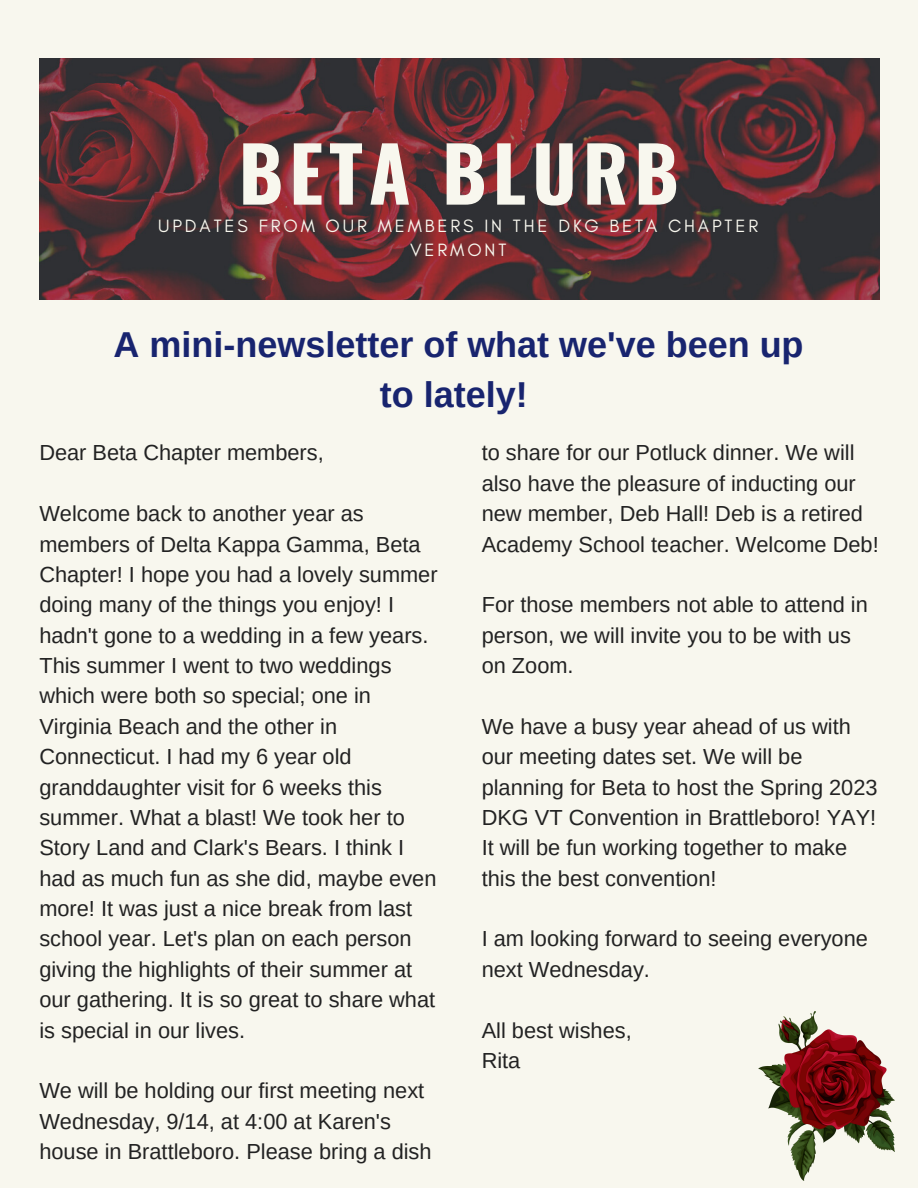
<style>
.page{position:relative;width:918px;height:1188px;background:#f8f7ee}
.page>*{position:absolute;margin:0;border:0;box-sizing:border-box;transform-origin:0 0}
.t1{font:700 75.75px "Oswald";letter-spacing:.08em;color:#f8f7ee}
.t2{font:700 36px/49.5px "Arimo";color:#18246f;text-align:center}
.t3{font:21.75px/30.3px "Arimo";color:#222}
.t4{font:18.15px/24.8px "Glacial Indifference";letter-spacing:.16em;color:#f8f7ee;text-align:center}
</style>
<div class="page">
<img style="left:39px;top:58px;width:841px;height:241px">
<img style="left:758px;top:1012px;width:136px;height:169px">
<h1 class="t1" style="left:239px;top:114px;width:441px">BETA BLURB</h1>
<p class="t4" style="left:158px;top:213px;width:602px">UPDATES FROM OUR MEMBERS IN THE DKG BETA CHAPTER<br>VERMONT</p>
<h2 class="t2" style="left:114px;top:320px;width:691px">A mini-newsletter of what we've been up to lately!</h2>
<p class="t3" style="left:482px;top:438px;width:399px">to share for our Potluck dinner. We will also have the pleasure of inducting our new member, Deb Hall! Deb is a retired Academy School teacher. Welcome Deb!</p>
<p class="t3" style="left:39px;top:438px;width:286px">Dear Beta Chapter members,</p>
<p class="t3" style="left:39px;top:499px;width:400px">Welcome back to another year as members of Delta Kappa Gamma, Beta Chapter! I hope you had a lovely summer doing many of the things you enjoy! I hadn't gone to a wedding in a few years.<br>This summer I went to two weddings which were both so special; one in Virginia Beach and the other in Connecticut. I had my 6 year old granddaughter visit for 6 weeks this summer. What a blast! We took her to Story Land and Clark's Bears. I think I had as much fun as she did, maybe even more! It was just a nice break from last school year. Let's plan on each person giving the highlights of their summer at our gathering. It is so great to share what is special in our lives.</p>
<p class="t3" style="left:482px;top:590px;width:388px">For those members not able to attend in person, we will invite you to be with us on Zoom.</p>
<p class="t3" style="left:482px;top:711px;width:397px">We have a busy year ahead of us with our meeting dates set. We will be planning for Beta to host the Spring 2023<br>DKG VT Convention in Brattleboro! YAY!<br>It will be fun working together to make this the best convention!</p>
<p class="t3" style="left:482px;top:924px;width:388px">I am looking forward to seeing everyone next Wednesday.</p>
<p class="t3" style="left:482px;top:1015px;width:152px">All best wishes,<br>Rita</p>
<p class="t3" style="left:39px;top:1076px;width:394px">We will be holding our first meeting next<br>Wednesday, 9/14, at 4:00 at Karen's house in Brattleboro. Please bring a dish</p>
</div>
